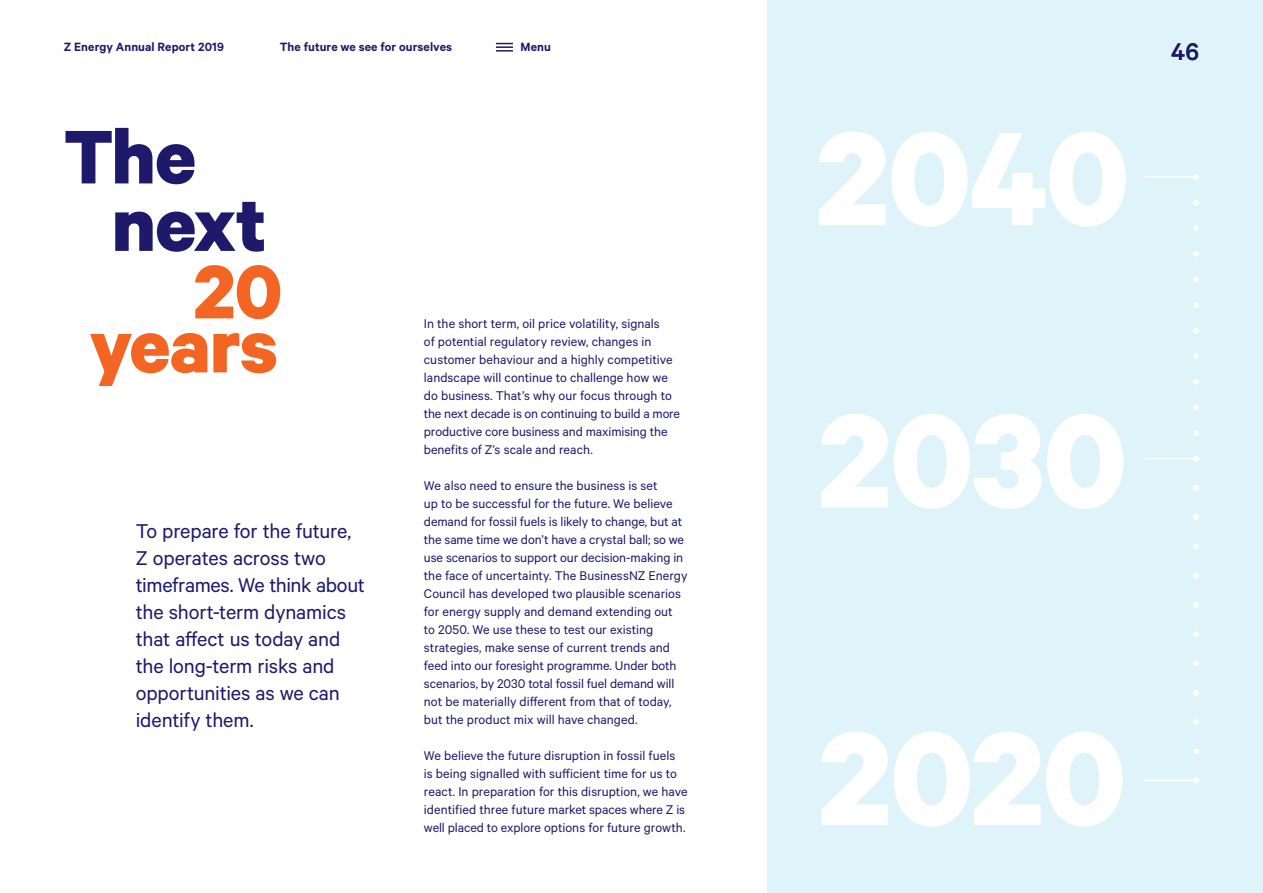
<style>
.page{position:relative;width:1263px;height:893px;background:#fff}
.page>*{position:absolute;margin:0;border:0;box-sizing:border-box;transform-origin:0 0}
.t1{font:700 150px/282.3px "Calibre";letter-spacing:-.015em;color:#fff}
.t2{font:700 85.5px/67.5px "Calibre";letter-spacing:-.01em;color:#1e196a}
.t3{font:700 85.5px "Calibre";letter-spacing:-.015em;color:#f26522}
.t4{font:500 27px "Calibre";color:#1e196a}
.t5{font:22.5px/27px "Calibre";letter-spacing:-.01em;color:#1e196a}
.t6{font:14.25px/18px "Calibre";color:#1e196a}
.t7{font:600 13.5px "Calibre";letter-spacing:.01em;color:#1e196a}
</style>
<div class="page">
<div style="left:767px;top:0;width:496px;height:893px;background:#dff3fb"></div>
<svg style="left:496px;top:43px;width:17px;height:9px"></svg>
<hr style="left:1144px;top:176px;width:52px;height:2px;background:#fff">
<svg style="left:1193px;top:174px;width:6px;height:6px"></svg>
<hr style="left:1144px;top:458px;width:52px;height:1px;background:#fff">
<svg style="left:1193px;top:456px;width:6px;height:6px"></svg>
<hr style="left:1144px;top:780px;width:52px;height:1px;background:#fff">
<svg style="left:1193px;top:777px;width:6px;height:6px"></svg>
<svg style="left:1193px;top:430px;width:6px;height:6px"></svg>
<svg style="left:1193px;top:690px;width:6px;height:6px"></svg>
<svg style="left:1193px;top:485px;width:6px;height:6px"></svg>
<svg style="left:1193px;top:719px;width:6px;height:6px"></svg>
<svg style="left:1193px;top:200px;width:6px;height:6px"></svg>
<svg style="left:1193px;top:514px;width:6px;height:6px"></svg>
<svg style="left:1193px;top:748px;width:6px;height:6px"></svg>
<svg style="left:1193px;top:225px;width:6px;height:6px"></svg>
<svg style="left:1193px;top:543px;width:6px;height:6px"></svg>
<svg style="left:1193px;top:251px;width:6px;height:6px"></svg>
<svg style="left:1193px;top:573px;width:6px;height:6px"></svg>
<svg style="left:1193px;top:276px;width:6px;height:6px"></svg>
<svg style="left:1193px;top:602px;width:6px;height:6px"></svg>
<svg style="left:1193px;top:302px;width:6px;height:6px"></svg>
<svg style="left:1193px;top:328px;width:6px;height:6px"></svg>
<svg style="left:1193px;top:631px;width:6px;height:6px"></svg>
<svg style="left:1193px;top:353px;width:6px;height:6px"></svg>
<svg style="left:1193px;top:660px;width:6px;height:6px"></svg>
<svg style="left:1193px;top:379px;width:6px;height:6px"></svg>
<svg style="left:1193px;top:404px;width:6px;height:6px"></svg>
<p class="t7" style="left:64px;top:39px;width:162px">Z Energy Annual Report 2019</p>
<p class="t7" style="left:280px;top:39px;width:174px">The future we see for ourselves</p>
<p class="t7" style="left:520px;top:39px;width:32px">Menu</p>
<h2 class="t2" style="left:112px;top:120px;width:156px;text-indent:-48px">The next</h2>
<h2 class="t3" style="left:194px;top:239px;width:90px">20</h2>
<h2 class="t3" style="left:89px;top:293px;width:190px">years</h2>
<h3 class="t5" style="left:136px;top:517px;width:231px">To prepare for the future,<br>Z operates across two timeframes. We think about the short-term dynamics that affect us today and the long-term risks and opportunities as we can identify them.</h3>
<p class="t6" style="left:424px;top:314px;width:258px">In the short term, oil price volatility, signals<br>of potential regulatory review, changes in customer behaviour and a highly competitive landscape will continue to challenge how we do business. That’s why our focus through to the next decade is on continuing to build a more productive core business and maximising the benefits of Z’s scale and reach.</p>
<p class="t6" style="left:424px;top:476px;width:265px">We also need to ensure the business is set<br>up to be successful for the future. We believe demand for fossil fuels is likely to change, but at the same time we don’t have a crystal ball; so we use scenarios to support our decision-making in the face of uncertainty. The BusinessNZ Energy Council has developed two plausible scenarios for energy supply and demand extending out to 2050. We use these to test our existing strategies, make sense of current trends and feed into our foresight programme. Under both scenarios, by 2030 total fossil fuel demand will not be materially different from that of today, but the product mix will have changed.</p>
<p class="t6" style="left:424px;top:746px;width:265px">We believe the future disruption in fossil fuels is being signalled with sufficient time for us to react. In preparation for this disruption, we have identified three future market spaces where Z is well placed to explore options for future growth.</p>
<h1 class="t1" style="left:816px;top:32px;width:315px">2040<br>2030</h1>
<h3 class="t4" style="left:1171px;top:36px;width:29px">46</h3>
<h1 class="t1" style="left:819px;top:632px;width:309px">2020</h1>
</div>
